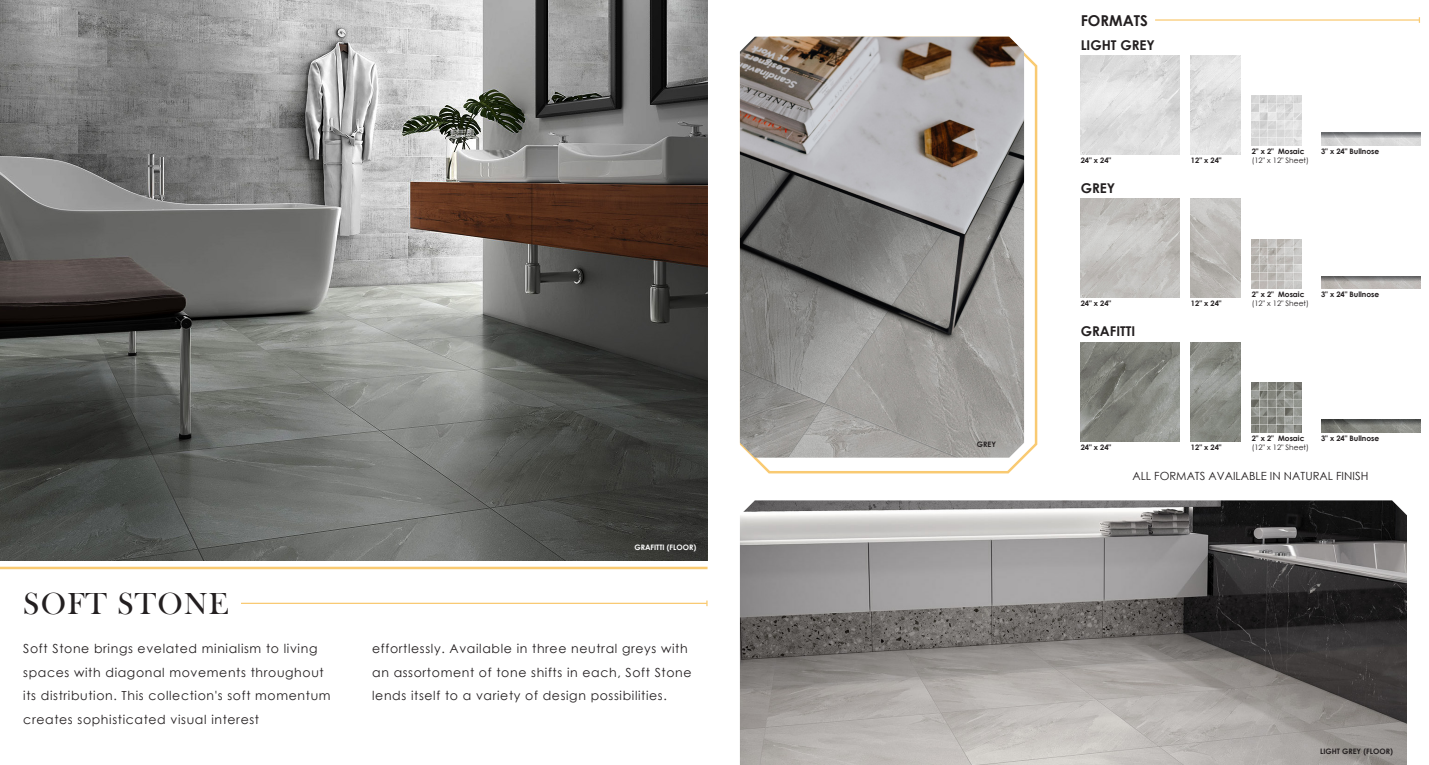
<style>
.page{position:relative;width:1429px;height:765px;background:#fff}
.page>*{position:absolute;margin:0;border:0;box-sizing:border-box;transform-origin:0 0}
.t1{font:31.25px "Bask Old Face";letter-spacing:.04em;color:#231f20}
.t2{font:700 15px "Century Gothic";color:#231f20}
.t3{font:700 13.5px "Century Gothic";color:#231f20}
.t4{font:12.5px/23.8px "Century Gothic";letter-spacing:.05em;color:#231f20}
.t5{font:11.25px "Century Gothic";color:#231f20}
.t6{font:700 7.5px "Century Gothic";color:#231f20}
.t7{font:7.5px "Century Gothic";color:#231f20}
.t8{font:700 7.5px "Century Gothic";color:#fff}
</style>
<div class="page">
<hr style="left:0;top:567px;width:707px;height:2px;background:#f9ca72">
<svg style="left:739px;top:36px;width:299px;height:438px"></svg>
<img style="left:740px;top:500px;width:667px;height:265px">
<img style="left:740px;top:37px;width:284px;height:421px">
<img style="left:0;top:0;width:707px;height:561px">
<hr style="left:241px;top:603px;width:466px;height:1px;background:#f9ca72">
<hr style="left:1155px;top:19px;width:264px;height:2px;background:#f9ca72">
<img style="left:1081px;top:55px;width:99px;height:99px">
<img style="left:1191px;top:55px;width:49px;height:99px">
<img style="left:1252px;top:96px;width:49px;height:49px">
<img style="left:1321px;top:138px;width:99px;height:7px">
<svg style="left:1321px;top:133px;width:99px;height:5px"></svg>
<img style="left:1081px;top:199px;width:99px;height:99px">
<img style="left:1191px;top:199px;width:49px;height:99px">
<img style="left:1252px;top:239px;width:49px;height:50px">
<img style="left:1321px;top:281px;width:99px;height:8px">
<svg style="left:1321px;top:276px;width:99px;height:5px"></svg>
<img style="left:1081px;top:342px;width:99px;height:99px">
<img style="left:1191px;top:342px;width:49px;height:99px">
<img style="left:1252px;top:383px;width:49px;height:49px">
<img style="left:1321px;top:425px;width:99px;height:7px">
<svg style="left:1321px;top:420px;width:99px;height:5px"></svg>
<p class="t8" style="left:634px;top:541px;width:63px">GRAFITTI (FLOOR)</p>
<p class="t1" style="left:23px;top:587px;width:207px">SOFT STONE</p>
<p class="t4" style="left:23px;top:636px;width:309px">Soft Stone brings evelated minialism to living spaces with diagonal movements throughout its distribution. This collection's soft momentum creates sophisticated visual interest</p>
<p class="t4" style="left:372px;top:636px;width:321px">effortlessly. Available in three neutral greys with an assortoment of tone shifts in each, Soft Stone lends itself to a variety of design possibilities.</p>
<p class="t6" style="left:977px;top:439px;width:21px">GREY</p>
<p class="t2" style="left:1081px;top:9px;width:69px">FORMATS</p>
<p class="t3" style="left:1081px;top:35px;width:76px">LIGHT GREY</p>
<p class="t6" style="left:1081px;top:154px;width:32px">24" x 24"</p>
<p class="t6" style="left:1191px;top:154px;width:32px">12" x 24"</p>
<p class="t3" style="left:1081px;top:178px;width:36px">GREY</p>
<p class="t6" style="left:1252px;top:145px;width:54px">2" x 2" Mosaic</p>
<p class="t7" style="left:1252px;top:155px;width:59px">(12" x 12" Sheet)</p>
<p class="t6" style="left:1321px;top:145px;width:60px">3" x 24" Bullnose</p>
<p class="t6" style="left:1081px;top:298px;width:32px">24" x 24"</p>
<p class="t6" style="left:1191px;top:298px;width:32px">12" x 24"</p>
<p class="t3" style="left:1081px;top:321px;width:56px">GRAFITTI</p>
<p class="t6" style="left:1252px;top:289px;width:54px">2" x 2" Mosaic</p>
<p class="t7" style="left:1252px;top:298px;width:59px">(12" x 12" Sheet)</p>
<p class="t6" style="left:1321px;top:289px;width:60px">3" x 24" Bullnose</p>
<p class="t6" style="left:1252px;top:432px;width:54px">2" x 2" Mosaic</p>
<p class="t7" style="left:1252px;top:442px;width:59px">(12" x 12" Sheet)</p>
<p class="t6" style="left:1321px;top:432px;width:60px">3" x 24" Bullnose</p>
<p class="t5" style="left:1132px;top:468px;width:237px">ALL FORMATS AVAILABLE IN NATURAL FINISH</p>
<p class="t6" style="left:1081px;top:441px;width:32px">24" x 24"</p>
<p class="t6" style="left:1191px;top:441px;width:32px">12" x 24"</p>
<p class="t6" style="left:1320px;top:745px;width:74px">LIGHT GREY (FLOOR)</p>
</div>
